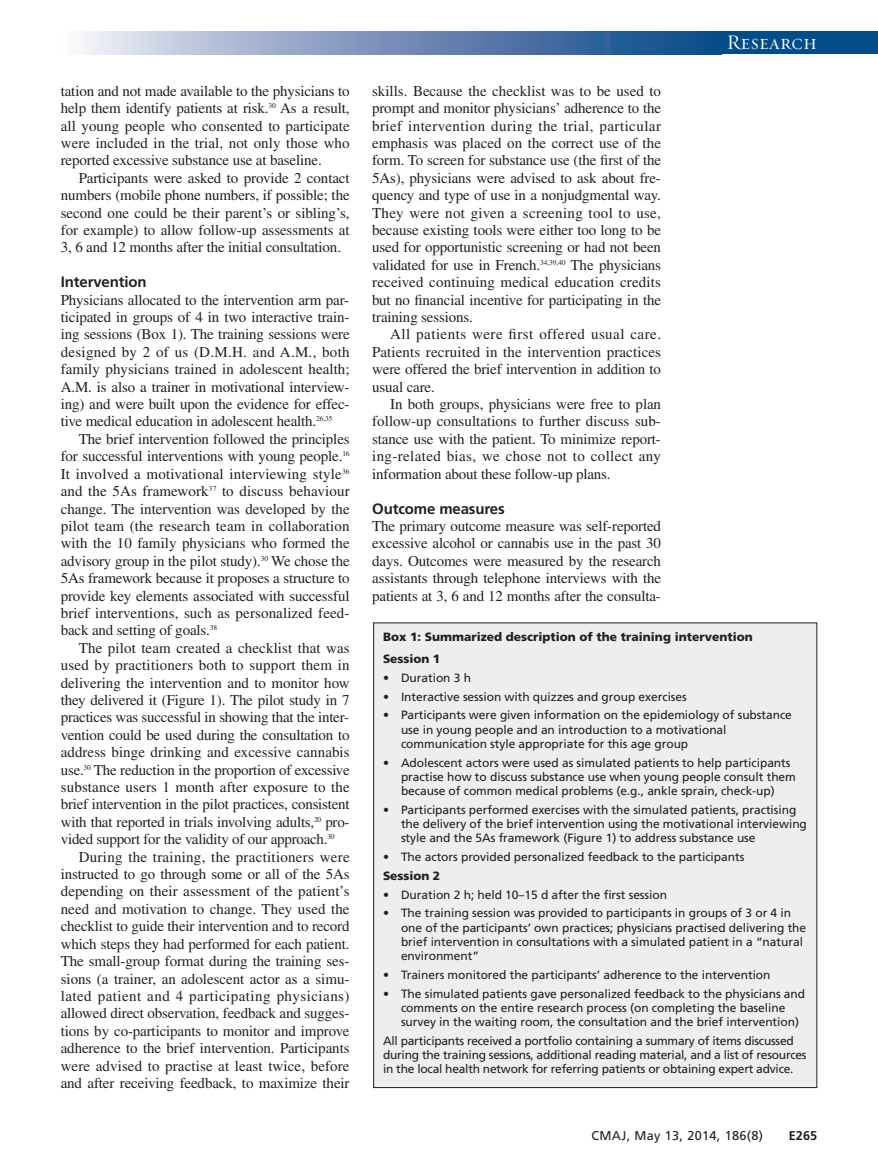
<style>
.page{position:relative;width:878px;height:1175px;background:#fff}
.page>*{position:absolute;margin:0;border:0;box-sizing:border-box;transform-origin:0 0}
.t1{font:21px "Requiem Display HTF Small Caps";letter-spacing:.005em;color:#fff}
.t2{font:15px/17.4px "Times LT Std";letter-spacing:-.01em;color:#231f20;text-align:justify}
.t3{font:15px "Times LT Std";letter-spacing:.015em;color:#231f20}
.t4{font:15px "Times LT Std";letter-spacing:.01em;color:#231f20}
.t5{font:15px "Times LT Std";letter-spacing:.03em;color:#231f20}
.t6{font:700 15px "Frutiger LT Std";letter-spacing:-.01em;color:#231f20}
.t7{font:12.75px "Frutiger LT Std";letter-spacing:.025em;color:#231f20}
.t8{font:700 12.75px "Frutiger LT Std";color:#231f20}
.t9{font:12px/14.2px "Frutiger LT Std";letter-spacing:-.005em;color:#231f20}
.t10{font:900 12px/21.8px "Frutiger LT Std";color:#231f20}
</style>
<div class="page">
<div style="left:715px;top:32px;width:163px;height:22px;background:#014c89"></div>
<svg style="left:81px;top:32px;width:634px;height:22px;background:#7792ba"></svg>
<div style="left:373px;top:623px;width:443px;height:464px;background:#eeeeef"></div>
<p class="t2" style="left:61px;top:84px;width:290px">tation and not made available to the physicians to help them identify patients at risk.<sup>30</sup> As a result, all young people who consented to participate were included in the trial, not only those who reported excessive substance use at baseline.</p>
<p class="t2" style="left:61px;top:171px;width:290px;text-indent:18px">Participants were asked to provide 2 contact numbers (mobile phone numbers, if possible; the second one could be their parent’s or sibling’s, for example) to allow follow-up assessments at 3, 6 and 12 months after the initial consultation.</p>
<p class="t6" style="left:61px;top:276px;width:87px">Intervention</p>
<p class="t2" style="left:61px;top:292px;width:290px">Physicians allocated to the intervention arm par&shy;ticipated in groups of 4 in two interactive train&shy;ing sessions (Box 1). The training sessions were designed by 2 of us (D.M.H. and A.M., both family physicians trained in adolescent health; A.M. is also a trainer in motivational interview&shy;ing) and were built upon the evidence for effec&shy;tive medical education in adolescent health.<sup>26,35</sup></p>
<p class="t2" style="left:61px;top:432px;width:290px;text-indent:18px">The brief intervention followed the principles for successful interventions with young people.<sup>16<br></sup>It involved a motivational interviewing style<sup>36 </sup>and the 5As framework<sup>37</sup> to discuss behaviour change. The intervention was developed by the pilot team (the research team in collaboration with the 10 family physicians who formed the advisory group in the pilot study).<sup>30</sup> We chose the 5As framework because it proposes a structure to provide key elements associated with successful brief interventions, such as personalized feed&shy;back and setting of goals.<sup>38</sup></p>
<p class="t4" style="left:79px;top:642px;width:272px">The pilot team created a checklist that was</p>
<p class="t3" style="left:61px;top:660px;width:290px">used by practitioners both to support them in</p>
<p class="t2" style="left:61px;top:675px;width:290px">delivering the intervention and to monitor how</p>
<p class="t2" style="left:61px;top:693px;width:290px">they delivered it (Figure 1). The pilot study in 7</p>
<p class="t2" style="left:61px;top:710px;width:290px">practices was successful in showing that the inter-</p>
<p class="t2" style="left:61px;top:727px;width:290px">vention could be used during the consultation to</p>
<p class="t2" style="left:61px;top:745px;width:290px">address binge drinking and excessive cannabis</p>
<p class="t2" style="left:61px;top:762px;width:290px">use.<sup>30</sup> The reduction in the proportion of excessive</p>
<p class="t4" style="left:61px;top:781px;width:290px">substance users 1 month after exposure to the</p>
<p class="t2" style="left:61px;top:797px;width:290px">brief intervention in the pilot practices, consistent</p>
<p class="t2" style="left:61px;top:814px;width:290px">with that reported in trials involving adults,<sup>20</sup> pro-</p>
<p class="t2" style="left:61px;top:832px;width:275px">vided support for the validity of our approach.<sup>30</sup></p>
<p class="t3" style="left:79px;top:851px;width:272px">During the training, the practitioners were</p>
<p class="t2" style="left:61px;top:867px;width:290px">instructed to go through some or all of the 5As</p>
<p class="t2" style="left:61px;top:884px;width:290px">depending on their assessment of the patient’s</p>
<p class="t2" style="left:61px;top:901px;width:290px">need and motivation to change. They used the</p>
<p class="t2" style="left:61px;top:919px;width:290px">checklist to guide their intervention and to record</p>
<p class="t2" style="left:61px;top:936px;width:290px">which steps they had performed for each patient.</p>
<p class="t2" style="left:61px;top:954px;width:290px">The small-group format during the training ses-</p>
<p class="t2" style="left:61px;top:971px;width:290px">sions (a trainer, an adolescent actor as a simu-</p>
<p class="t5" style="left:61px;top:990px;width:290px">lated patient and 4 participating physicians)</p>
<p class="t2" style="left:61px;top:1006px;width:290px">allowed direct observation, feedback and sugges-</p>
<p class="t2" style="left:61px;top:1023px;width:290px">tions by co-participants to monitor and improve</p>
<p class="t2" style="left:61px;top:1041px;width:290px">adherence to the brief intervention. Participants</p>
<p class="t2" style="left:61px;top:1058px;width:290px">were advised to practise at least twice, before</p>
<p class="t2" style="left:61px;top:1075px;width:290px">and after receiving feedback, to maximize their</p>
<h1 class="t1" style="left:726px;top:30px;width:92px">Research</h1>
<p class="t2" style="left:372px;top:84px;width:290px">skills. Because the checklist was to be used to prompt and monitor physicians’ adherence to the brief intervention during the trial, particular emphasis was placed on the correct use of the form. To screen for substance use (the first of the 5As), physicians were advised to ask about fre&shy;quency and type of use in a nonjudgmental way.<br>They were not given a screening tool to use, because existing tools were either too long to be used for opportunistic screening or had not been validated for use in French.<sup>34,39,40</sup> The physicians received continuing medical education credits but no financial incentive for participating in the training sessions.</p>
<p class="t2" style="left:372px;top:327px;width:290px;text-indent:18px">All patients were first offered usual care.<br>Patients recruited in the intervention practices were offered the brief intervention in addition to usual care.</p>
<p class="t2" style="left:372px;top:397px;width:290px;text-indent:18px">In both groups, physicians were free to plan follow-up consultations to further discuss sub&shy;stance use with the patient. To minimize report&shy;ing-related bias, we chose not to collect any information about these follow-up plans.</p>
<p class="t6" style="left:372px;top:502px;width:134px">Outcome measures</p>
<p class="t2" style="left:372px;top:519px;width:290px">The primary outcome measure was self-reported excessive alcohol or cannabis use in the past 30 days. Outcomes were measured by the research assistants through telephone interviews with the patients at 3, 6 and 12 months after the consulta-</p>
<p class="t10" style="left:383px;top:627px;width:371px">Box 1: Summarized description of the training intervention<br>Session 1</p>
<p class="t9" style="left:383px;top:671px;width:90px">• Duration 3 h</p>
<p class="t9" style="left:383px;top:690px;width:305px">• Interactive session with quizzes and group exercises</p>
<p class="t9" style="left:401px;top:709px;width:392px;text-indent:-18px">• Participants were given information on the epidemiology of substance use in young people and an introduction to a motivational communication style appropriate for this age group</p>
<p class="t9" style="left:401px;top:756px;width:396px;text-indent:-18px">• Adolescent actors were used as simulated patients to help participants practise how to discuss substance use when young people consult them because of common medical problems (e.g., ankle sprain, check-up)</p>
<p class="t9" style="left:401px;top:803px;width:407px;text-indent:-18px">• Participants performed exercises with the simulated patients, practising the delivery of the brief intervention using the motivational interviewing style and the 5As framework (Figure 1) to address substance use</p>
<p class="t9" style="left:383px;top:850px;width:363px">• The actors provided personalized feedback to the participants</p>
<p class="t10" style="left:383px;top:865px;width:59px">Session 2</p>
<p class="t9" style="left:383px;top:888px;width:285px">• Duration 2 h; held 10–15 d after the first session</p>
<p class="t9" style="left:401px;top:907px;width:406px;text-indent:-18px">• The training session was provided to participants in groups of 3 or 4 in one of the participants’ own practices; physicians practised delivering the brief intervention in consultations with a simulated patient in a “natural environment”</p>
<p class="t9" style="left:383px;top:968px;width:389px">• Trainers monitored the participants’ adherence to the intervention</p>
<p class="t9" style="left:401px;top:987px;width:405px;text-indent:-18px">• The simulated patients gave personalized feedback to the physicians and comments on the entire research process (on completing the baseline survey in the waiting room, the consultation and the brief intervention)</p>
<p class="t9" style="left:383px;top:1034px;width:425px">All participants received a portfolio containing a summary of items discussed during the training sessions, additional reading material, and a list of resources in the local health network for referring patients or obtaining expert advice.</p>
<p class="t7" style="left:591px;top:1130px;width:173px">CMAJ, May 13, 2014, 186(8)</p>
<p class="t8" style="left:788px;top:1130px;width:30px">E265</p>
</div>
